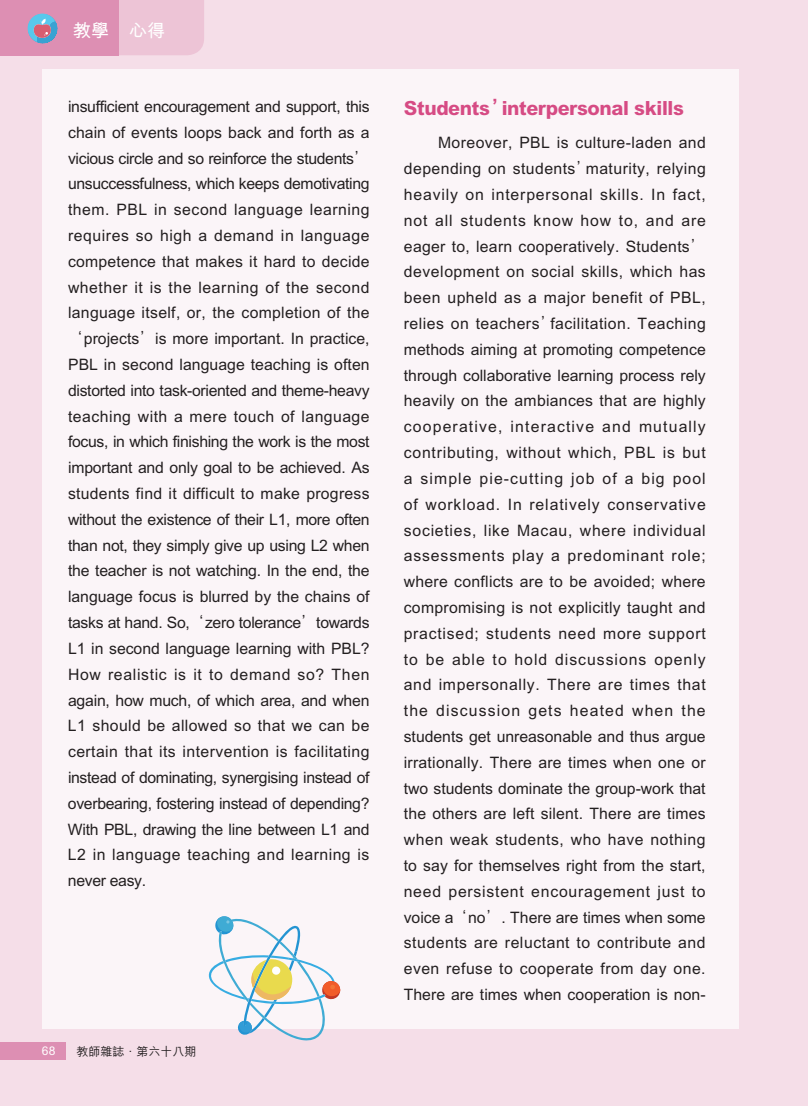
<style>
.page{position:relative;width:808px;height:1106px;background:#f5dee8}
.page>*{position:absolute;margin:0;border:0;box-sizing:border-box;transform-origin:0 0}
.t1{font:800 19.5px "M Hei HK";letter-spacing:-.02em;color:#d64b84}
.t2{font:700 18px "M Hei HK";color:#fff}
.t3{font:500 15.75px/25.8px "M Hei HK";letter-spacing:.015em;color:#231f20;text-align:justify}
.t4{font:500 12px "M Hei HK";color:#231f20}
.t5{font:500 12px "M Hei HK";color:#fff}
</style>
<div class="page">
<div style="left:43px;top:69px;width:696px;height:959px;background:#fbf5f8"></div>
<div style="left:0;top:1042px;width:66px;height:17px;background:#dd8fb3"></div>
<svg style="left:0;top:0;width:204px;height:55px"></svg>
<svg style="left:204px;top:916px;width:136px;height:125px"></svg>
<p class="t2" style="left:73px;top:18px;width:94px">教學 心得</p>
<p class="t3" style="left:68px;top:92px;width:303px">insufficient encouragement and support, this chain of events loops back and forth as a vicious circle and so reinforce the students’ unsuccessfulness, which keeps demotivating them. PBL in second language learning requires so high a demand in language competence that makes it hard to decide whether it is the learning of the second language itself, or, the completion of the ‘projects’is more important. In practice, PBL in second language teaching is often distorted into task-oriented and theme-heavy teaching with a mere touch of language focus, in which finishing the work is the most important and only goal to be achieved. As students find it difficult to make progress without the existence of their L1, more often than not, they simply give up using L2 when the teacher is not watching. In the end, the language focus is blurred by the chains of tasks at hand. So,‘zero tolerance’towards L1 in second language learning with PBL?<br>How realistic is it to demand so? Then again, how much, of which area, and when L1 should be allowed so that we can be certain that its intervention is facilitating instead of dominating, synergising instead of overbearing, fostering instead of depending?<br>With PBL, drawing the line between L1 and L2 in language teaching and learning is never easy.</p>
<p class="t1" style="left:404px;top:95px;width:281px">Students’interpersonal skills</p>
<p class="t3" style="left:404px;top:128px;width:304px;text-indent:34px">Moreover, PBL is culture-laden and depending on students’maturity, relying heavily on interpersonal skills. In fact, not all students know how to, and are eager to, learn cooperatively. Students’ development on social skills, which has been upheld as a major benefit of PBL, relies on teachers’facilitation. Teaching methods aiming at promoting competence through collaborative learning process rely heavily on the ambiances that are highly cooperative, interactive and mutually contributing, without which, PBL is but a simple pie-cutting job of a big pool of workload. In relatively conservative societies, like Macau, where individual assessments play a predominant role; where conflicts are to be avoided; where compromising is not explicitly taught and practised; students need more support to be able to hold discussions openly and impersonally. There are times that the discussion gets heated when the students get unreasonable and thus argue irrationally. There are times when one or two students dominate the group-work that the others are left silent. There are times when weak students, who have nothing to say for themselves right from the start, need persistent encouragement just to voice a‘no’. There are times when some students are reluctant to contribute and even refuse to cooperate from day one.<br>There are times when cooperation is non-</p>
<p class="t5" style="left:42px;top:1041px;width:15px">68</p>
<p class="t4" style="left:77px;top:1043px;width:121px">教師雜誌．第六十八期</p>
</div>
